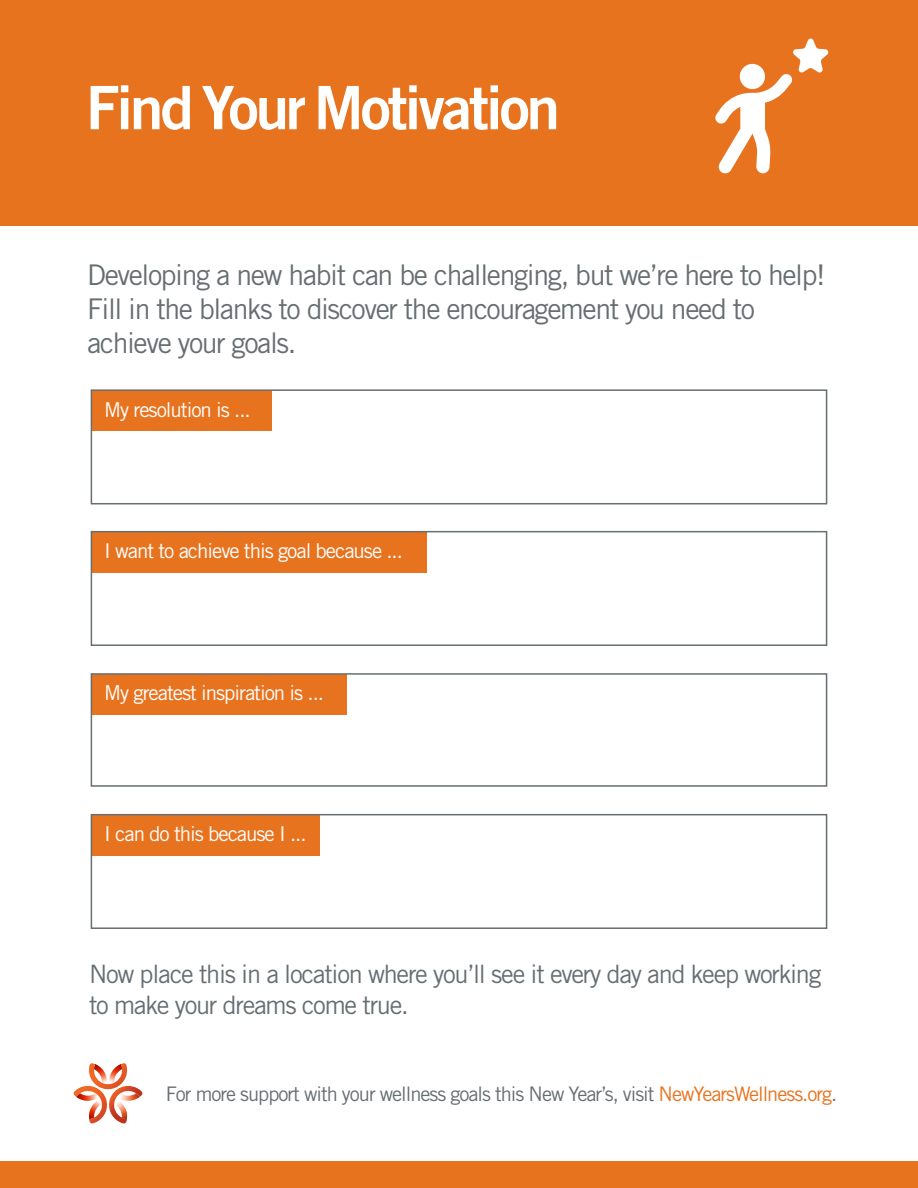
<style>
.page{position:relative;width:918px;height:1188px;background:#fff}
.page>*{position:absolute;margin:0;border:0;box-sizing:border-box;transform-origin:0 0}
.t1{font:60px "Trade Gothic LT Std Bd 2";letter-spacing:-.05em;color:#fff}
.t2{font:28.5px/34.2px "Trade Gothic LT Std";letter-spacing:-.05em;color:#676e72}
.t3{font:25.35px/30.5px "Trade Gothic LT Std";letter-spacing:-.05em;color:#676e72}
.t4{font:20.55px "Trade Gothic LT Std";letter-spacing:-.05em;color:#fff}
.t5{font:20.1px "Trade Gothic LT Std";letter-spacing:-.05em;color:#676e72}
.s1{color:#e7731f}
</style>
<div class="page">
<div style="left:0;top:0;width:918px;height:225px;background:#e7731f"></div>
<div style="left:0;top:1161px;width:918px;height:27px;background:#e7731f"></div>
<svg style="left:715px;top:38px;width:114px;height:135px"></svg>
<div style="left:91px;top:390px;width:181px;height:41px;background:#e7731f"></div>
<div style="left:91px;top:389px;width:736px;height:115px;border:2px solid #676e72"></div>
<div style="left:91px;top:532px;width:336px;height:41px;background:#e7731f"></div>
<div style="left:91px;top:531px;width:736px;height:115px;border:2px solid #676e72"></div>
<div style="left:91px;top:674px;width:256px;height:41px;background:#e7731f"></div>
<div style="left:91px;top:673px;width:736px;height:114px;border:2px solid #676e72"></div>
<div style="left:91px;top:815px;width:229px;height:41px;background:#e7731f"></div>
<div style="left:91px;top:814px;width:736px;height:115px;border:2px solid #676e72"></div>
<svg style="left:73px;top:1063px;width:70px;height:61px"></svg>
<h1 class="t1" style="left:86px;top:71px;width:476px">Find Your Motivation</h1>
<p class="t2" style="left:87px;top:257px;width:740px">Developing a new habit can be challenging, but we’re here to help!<br>Fill in the blanks to discover the encouragement you need to achieve your goals.</p>
<p class="t4" style="left:104px;top:397px;width:148px">My resolution is ...</p>
<p class="t4" style="left:104px;top:539px;width:300px">I want to achieve this goal because ...</p>
<p class="t4" style="left:104px;top:681px;width:221px">My greatest inspiration is ...</p>
<p class="t4" style="left:104px;top:822px;width:204px">I can do this because I ...</p>
<p class="t3" style="left:89px;top:959px;width:734px">Now place this in a location where you’ll see it every day and keep working to make your dreams come true.</p>
<p class="t5" style="left:166px;top:1081px;width:673px">For more support with your wellness goals this New Year’s, visit <span class="s1">NewYearsWellness.org</span>.</p>
</div>
